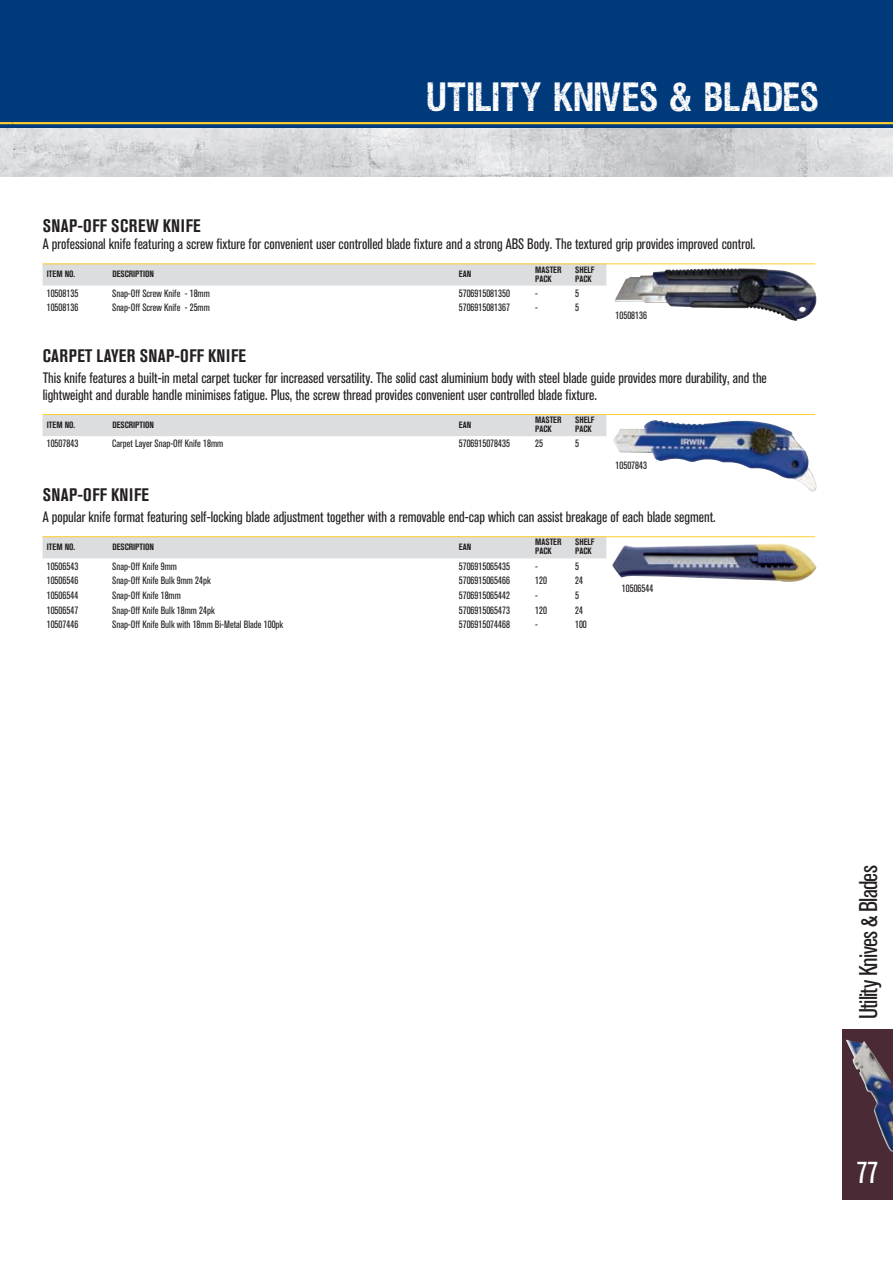
<style>
.page{position:relative;width:893px;height:1263px;background:#fff}
.page>*{position:absolute;margin:0;border:0;box-sizing:border-box;transform-origin:0 0}
.t1{font:38.1px "Viper IRWIN";color:#fff}
.t2{font:condensed 30px "Akzidenz Grotesk BE";color:#fff}
.t3{font:condensed 25.5px "Akzidenz Grotesk BE";letter-spacing:-.03em;color:#231f20}
.t4{font:700 condensed 18px "Akzidenz Grotesk BE";letter-spacing:.02em;color:#231f20}
.t5{font:condensed 15px/16.5px "Akzidenz Grotesk BE";color:#231f20}
.t6{font:condensed 10.5px "Akzidenz Grotesk BE";color:#231f20}
.t7{font:700 condensed 9.15px/9.1px "Akzidenz Grotesk BE";color:#231f20}
</style>
<div class="page">
<img style="left:13px;top:128px;width:880px;height:48px">
<div style="left:0;top:0;width:893px;height:128px;background:#013a7a"></div>
<hr style="left:0;top:122px;width:893px;height:2px;background:#ffcf2d">
<div style="left:842px;top:1029px;width:51px;height:170px;background:#4a2b35"></div>
<img style="left:846px;top:1040px;width:47px;height:112px">
<img style="left:0;top:128px;width:13px;height:48px">
<svg style="left:0;top:122px;width:13px;height:2px"></svg>
<img style="left:693px;top:268px;width:42px;height:2px">
<img style="left:612px;top:543px;width:204px;height:39px">
<img style="left:613px;top:420px;width:203px;height:72px">
<svg style="left:43px;top:264px;width:563px;height:22px;background:#dddddc"></svg>
<div style="left:43px;top:415px;width:563px;height:21px;background:#dcdddf"></div>
<div style="left:43px;top:537px;width:563px;height:21px;background:#dcdddf"></div>
<hr style="left:43px;top:263px;width:772px;height:1px;background:#ffcf2d">
<hr style="left:43px;top:414px;width:772px;height:1px;background:#ffcf2d">
<hr style="left:43px;top:536px;width:772px;height:1px;background:#ffcf2d">
<h1 class="t1" style="left:426px;top:70px;width:394px">UTILITY KNIVES &amp; BLADES</h1>
<p class="t4" style="left:43px;top:216px;width:160px">SNAP-OFF SCREW KNIFE</p>
<p class="t5" style="left:43px;top:236px;width:714px">A professional knife featuring a screw fixture for convenient user controlled blade fixture and a strong ABS Body. The textured grip provides improved control.</p>
<p class="t7" style="left:47px;top:269px;width:30px">ITEM NO.</p>
<p class="t7" style="left:112px;top:269px;width:43px">DESCRIPTION</p>
<p class="t7" style="left:459px;top:269px;width:14px">EAN</p>
<p class="t7" style="left:535px;top:265px;width:28px">MASTER<br>PACK</p>
<p class="t7" style="left:575px;top:265px;width:21px">SHELF<br>PACK</p>
<p class="t6" style="left:47px;top:287px;width:33px">10508135</p>
<p class="t6" style="left:112px;top:287px;width:99px">Snap-Off Screw Knife - 18mm</p>
<p class="t6" style="left:459px;top:287px;width:53px">5706915081350</p>
<p class="t6" style="left:535px;top:287px;width:4px">-</p>
<p class="t6" style="left:575px;top:287px;width:5px">5</p>
<p class="t6" style="left:47px;top:302px;width:33px">10508136</p>
<p class="t6" style="left:112px;top:302px;width:99px">Snap-Off Screw Knife - 25mm</p>
<p class="t6" style="left:459px;top:302px;width:53px">5706915081367</p>
<p class="t6" style="left:535px;top:302px;width:4px">-</p>
<p class="t6" style="left:575px;top:302px;width:5px">5</p>
<p class="t6" style="left:615px;top:309px;width:33px">10508136</p>
<p class="t4" style="left:43px;top:346px;width:205px">CARPET LAYER SNAP-OFF KNIFE</p>
<p class="t5" style="left:43px;top:370px;width:726px">This knife features a built-in metal carpet tucker for increased versatility. The solid cast aluminium body with steel blade guide provides more durability, and the lightweight and durable handle minimises fatigue. Plus, the screw thread provides convenient user controlled blade fixture.</p>
<p class="t7" style="left:47px;top:420px;width:30px">ITEM NO.</p>
<p class="t7" style="left:112px;top:420px;width:43px">DESCRIPTION</p>
<p class="t7" style="left:459px;top:420px;width:14px">EAN</p>
<p class="t7" style="left:535px;top:415px;width:28px">MASTER<br>PACK</p>
<p class="t7" style="left:575px;top:415px;width:21px">SHELF<br>PACK</p>
<p class="t6" style="left:47px;top:438px;width:33px">10507843</p>
<p class="t6" style="left:112px;top:438px;width:113px">Carpet Layer Snap-Off Knife 18mm</p>
<p class="t6" style="left:459px;top:438px;width:53px">5706915078435</p>
<p class="t6" style="left:535px;top:438px;width:9px">25</p>
<p class="t6" style="left:575px;top:438px;width:5px">5</p>
<p class="t6" style="left:615px;top:460px;width:33px">10507843</p>
<p class="t4" style="left:43px;top:484px;width:108px">SNAP-OFF KNIFE</p>
<p class="t5" style="left:43px;top:509px;width:675px">A popular knife format featuring self-locking blade adjustment together with a removable end-cap which can assist breakage of each blade segment.</p>
<p class="t7" style="left:47px;top:542px;width:30px">ITEM NO.</p>
<p class="t7" style="left:112px;top:542px;width:43px">DESCRIPTION</p>
<p class="t7" style="left:459px;top:542px;width:14px">EAN</p>
<p class="t7" style="left:535px;top:538px;width:28px">MASTER<br>PACK</p>
<p class="t7" style="left:575px;top:538px;width:21px">SHELF<br>PACK</p>
<p class="t6" style="left:47px;top:560px;width:33px">10506543</p>
<p class="t6" style="left:112px;top:560px;width:66px">Snap-Off Knife 9mm</p>
<p class="t6" style="left:459px;top:560px;width:53px">5706915065435</p>
<p class="t6" style="left:535px;top:560px;width:4px">-</p>
<p class="t6" style="left:575px;top:560px;width:5px">5</p>
<p class="t6" style="left:47px;top:575px;width:33px">10506546</p>
<p class="t6" style="left:112px;top:575px;width:100px">Snap-Off Knife Bulk 9mm 24pk</p>
<p class="t6" style="left:459px;top:575px;width:53px">5706915065466</p>
<p class="t6" style="left:535px;top:575px;width:13px">120</p>
<p class="t6" style="left:575px;top:575px;width:9px">24</p>
<p class="t6" style="left:47px;top:589px;width:33px">10506544</p>
<p class="t6" style="left:112px;top:589px;width:70px">Snap-Off Knife 18mm</p>
<p class="t6" style="left:459px;top:589px;width:53px">5706915065442</p>
<p class="t6" style="left:535px;top:589px;width:4px">-</p>
<p class="t6" style="left:575px;top:589px;width:5px">5</p>
<p class="t6" style="left:47px;top:604px;width:33px">10506547</p>
<p class="t6" style="left:112px;top:604px;width:104px">Snap-Off Knife Bulk 18mm 24pk</p>
<p class="t6" style="left:459px;top:604px;width:53px">5706915065473</p>
<p class="t6" style="left:535px;top:604px;width:13px">120</p>
<p class="t6" style="left:575px;top:604px;width:9px">24</p>
<p class="t6" style="left:47px;top:619px;width:33px">10507446</p>
<p class="t6" style="left:112px;top:619px;width:173px">Snap-Off Knife Bulk with 18mm Bi-Metal Blade 100pk</p>
<p class="t6" style="left:459px;top:619px;width:53px">5706915074468</p>
<p class="t6" style="left:535px;top:619px;width:4px">-</p>
<p class="t6" style="left:575px;top:619px;width:13px">100</p>
<p class="t6" style="left:622px;top:582px;width:33px">10506544</p>
<h3 class="t3" style="left:854px;top:1019px;width:155px;rotate:-90deg">Utility Knives &amp; Blades</h3>
<h2 class="t2" style="left:857px;top:1156px;width:23px">77</h2>
</div>
